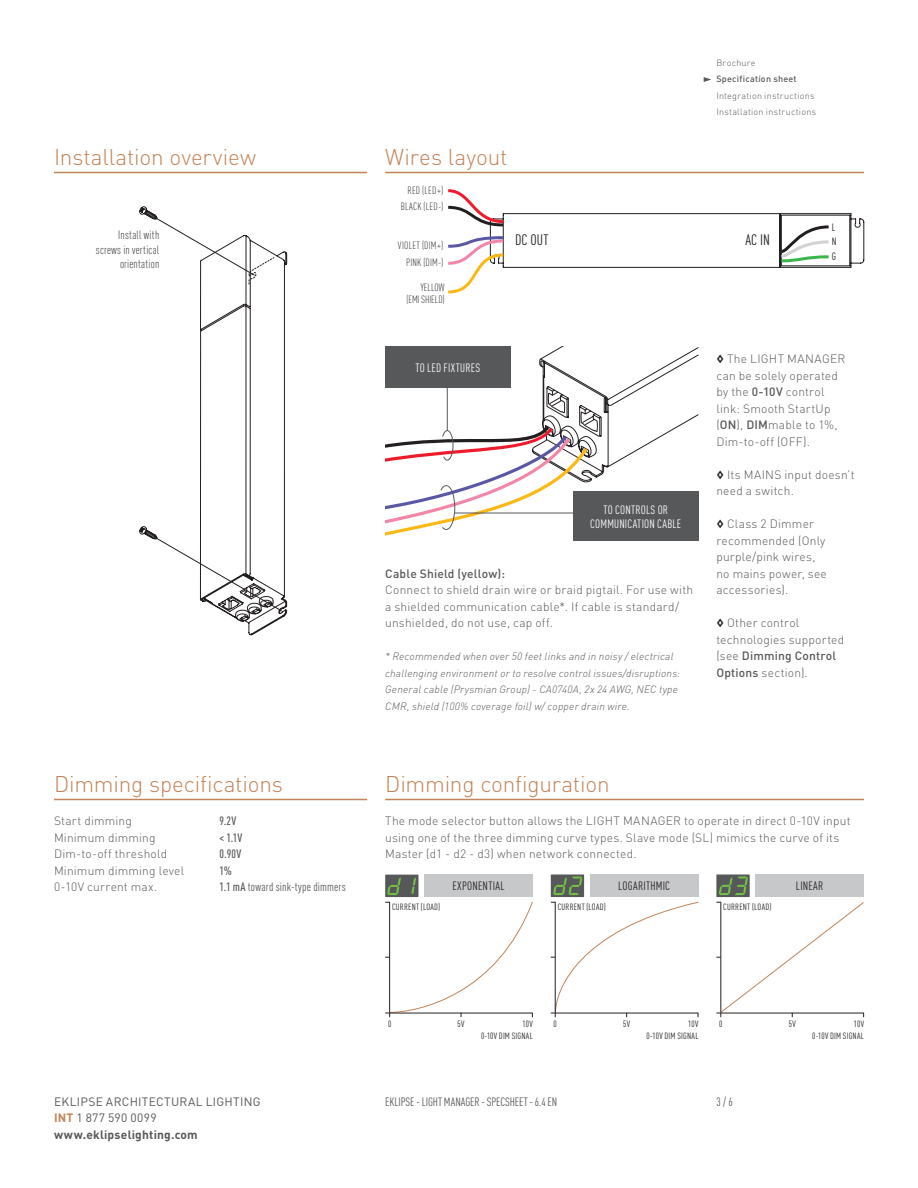
<style>
.page{position:relative;width:918px;height:1188px;background:#fff}
.page>*{position:absolute;margin:0;border:0;box-sizing:border-box;transform-origin:0 0}
.Paragraph_titles{font:300 22.5px "DINOT";letter-spacing:-.005em;color:#c28458}
.Out_of_grid{font:condensed 15px "DINOT";letter-spacing:.01em;color:#231f20}
.Base_Text{font:300 12px/16.5px "DINOT";letter-spacing:.015em;color:#57585a}
.Base_Text-2{font:condensed 12px "DINOT";letter-spacing:.005em;color:#57585a}
.Out_of_grid-2{font:condensed 12px/14.4px "DINOT";letter-spacing:.015em;color:#fff;text-align:center}
.Out_of_grid-3{font:300 condensed 12px/14.4px "DINOT";letter-spacing:.02em;color:#231f20;text-align:right}
.t1{font:700 12px/16.5px "DINOT";letter-spacing:.015em;color:#57585a}
.t2{font:12px "DINOT";letter-spacing:.025em;color:#57585a}
.Out_of_grid-4{font:condensed 12px "DINOT";letter-spacing:.025em;color:#231f20}
.Base_Text-3{font:500 12px "DINOT";letter-spacing:.015em;color:#57585a}
.Base_Text-4{font:500 condensed 12px "DINOT";letter-spacing:.025em;color:#57585a}
.Base_Text-5{font:italic 300 10.5px/16.5px "DINOT";letter-spacing:.02em;color:#57585a}
.Out_of_grid-5{font:300 condensed 10.5px "DINOT";letter-spacing:.02em;color:#231f20}
.Out_of_grid-6{font:300 condensed 10.5px "DINOT";letter-spacing:-.005em;color:#231f20}
.Out_of_grid-7{font:condensed 10.5px "DINOT";color:#231f20}
.Out_of_grid-8{font:condensed 9px "DINOT";letter-spacing:.025em;color:#231f20}
.t3{font:300 9px/16.5px "DINOT";letter-spacing:.025em;color:#57585a}
.t4{font:500 9px "DINOT";letter-spacing:.025em;color:#57585a}
.s1{font-weight:700;color:#231f20}
.s2{font-weight:500}
.s3{color:#c28458}
.s4{font-weight:400}
</style>
<div class="page">
<svg style="left:139px;top:206px;width:149px;height:430px"></svg>
<svg style="left:448px;top:189px;width:416px;height:105px"></svg>
<svg style="left:704px;top:77px;width:7px;height:5px"></svg>
<hr style="left:54px;top:172px;width:313px;height:1px;background:#c28458">
<hr style="left:385px;top:172px;width:479px;height:1px;background:#c28458">
<hr style="left:385px;top:799px;width:479px;height:1px;background:#c28458">
<svg style="left:385px;top:901px;width:148px;height:116px"></svg>
<div style="left:424px;top:875px;width:109px;height:22px;background:#c7c8ca"></div>
<div style="left:385px;top:875px;width:33px;height:22px;background:#57585a"></div>
<svg style="left:411px;top:877px;width:5px;height:17px"></svg>
<svg style="left:387px;top:877px;width:14px;height:18px"></svg>
<svg style="left:551px;top:901px;width:148px;height:116px"></svg>
<div style="left:590px;top:875px;width:108px;height:22px;background:#c7c8ca"></div>
<div style="left:551px;top:874px;width:33px;height:23px;background:#57585a"></div>
<svg style="left:553px;top:876px;width:29px;height:19px"></svg>
<svg style="left:716px;top:901px;width:149px;height:116px"></svg>
<div style="left:755px;top:875px;width:109px;height:22px;background:#c7c8ca"></div>
<div style="left:716px;top:874px;width:34px;height:23px;background:#57585a"></div>
<svg style="left:719px;top:876px;width:29px;height:19px"></svg>
<div style="left:385px;top:346px;width:125px;height:42px;background:#57585a"></div>
<div style="left:573px;top:492px;width:125px;height:49px;background:#57585a"></div>
<svg style="left:385px;top:347px;width:313px;height:189px"></svg>
<hr style="left:54px;top:799px;width:313px;height:1px;background:#c28458">
<p class="t3" style="left:716px;top:54px;width:41px">Brochure</p>
<p class="t4" style="left:716px;top:73px;width:82px">Specification sheet</p>
<p class="t3" style="left:716px;top:87px;width:101px">Integration instructions<br>Installation instructions</p>
<p class="Paragraph_titles" style="left:54px;top:143px;width:204px">Installation overview</p>
<p class="Paragraph_titles" style="left:385px;top:143px;width:124px">Wires layout</p>
<p class="Out_of_grid-3" style="left:96px;top:228px;width:65px">Install with screws in vertical orientation</p>
<p class="Out_of_grid-5" style="left:407px;top:184px;width:38px">RED (LED+)</p>
<p class="Out_of_grid-5" style="left:401px;top:201px;width:44px">BLACK (LED-)</p>
<p class="Out_of_grid-5" style="left:398px;top:240px;width:47px">VIOLET (DIM+)</p>
<p class="Out_of_grid-5" style="left:421px;top:281px;width:25px">YELLOW</p>
<p class="Out_of_grid-6" style="left:406px;top:294px;width:40px">(EMI SHIELD)</p>
<p class="Out_of_grid-5" style="left:406px;top:256px;width:39px">PINK (DIM-)</p>
<p class="Out_of_grid" style="left:515px;top:231px;width:35px">DC OUT</p>
<p class="Out_of_grid" style="left:745px;top:231px;width:26px">AC IN</p>
<p class="Out_of_grid-7" style="left:832px;top:221px;width:5px">L</p>
<p class="Out_of_grid-7" style="left:832px;top:236px;width:6px">N</p>
<p class="Out_of_grid-7" style="left:832px;top:250px;width:6px">G</p>
<p class="Out_of_grid-2" style="left:416px;top:361px;width:66px">TO LED FIXTURES</p>
<p class="Base_Text" style="left:716px;top:350px;width:131px"><span class="s1">◊</span> The LIGHT MANAGER can be solely operated by the <span class="s2">0-10V</span> control link: Smooth StartUp (<span class="s2">ON</span>), <span class="s2">DIM</span>mable to 1%,<br>Dim‑to‑off (OFF).</p>
<p class="Base_Text" style="left:716px;top:466px;width:140px"><span class="s1">◊</span> Its MAINS input doesn’t need a switch.</p>
<p class="Paragraph_titles" style="left:54px;top:770px;width:231px">Dimming specifications</p>
<p class="Base_Text" style="left:54px;top:812px;width:80px">Start dimming</p>
<p class="Base_Text" style="left:54px;top:845px;width:115px">Dim-to-off threshold</p>
<p class="Base_Text" style="left:54px;top:829px;width:103px">Minimum dimming</p>
<p class="Base_Text" style="left:54px;top:862px;width:132px">Minimum dimming level</p>
<p class="Base_Text" style="left:54px;top:878px;width:105px">0-10V current max.</p>
<p class="Base_Text-4" style="left:220px;top:814px;width:18px">9.2V</p>
<p class="Base_Text-4" style="left:220px;top:847px;width:23px">0.90V</p>
<p class="Base_Text-4" style="left:220px;top:830px;width:24px">&lt; 1.1V</p>
<p class="Base_Text-4" style="left:220px;top:863px;width:14px">1%</p>
<p class="Base_Text-2" style="left:220px;top:880px;width:128px"><span class="s2">1.1 mA</span> toward sink-type dimmers</p>
<p class="Out_of_grid-2" style="left:590px;top:502px;width:93px">TO CONTROLS OR<br>COMMUNICATION CABLE</p>
<p class="Base_Text-3" style="left:385px;top:566px;width:121px">Cable Shield (yellow):</p>
<p class="Base_Text" style="left:385px;top:581px;width:309px">Connect to shield drain wire or braid pigtail. For use with a shielded communication cable*. If cable is standard/ unshielded, do not use, cap off.</p>
<p class="Base_Text-5" style="left:385px;top:648px;width:296px">* Recommended when over 50 feet links and in noisy / electrical challenging environment or to resolve control issues/disruptions:<br>General cable (Prysmian Group) - CA0740A, 2x 24 AWG, NEC type CMR, shield (100% coverage foil) w/ copper drain wire.</p>
<p class="Base_Text" style="left:716px;top:515px;width:112px"><span class="s1">◊</span> Class 2 Dimmer recommended (Only purple/pink wires, no mains power, see accessories).</p>
<p class="Base_Text" style="left:716px;top:614px;width:129px"><span class="s1">◊</span> Other control technologies supported (see <span class="s2">Dimming Control<br>Options</span> section).</p>
<p class="Paragraph_titles" style="left:385px;top:770px;width:226px">Dimming configuration</p>
<p class="Base_Text" style="left:385px;top:812px;width:467px">The mode selector button allows the LIGHT MANAGER to operate in direct 0-10V input using one of the three dimming curve types. Slave mode (SL) mimics the curve of its<br>Master (d1 - d2 - d3) when network connected.</p>
<p class="Out_of_grid-8" style="left:392px;top:901px;width:50px">CURRENT (LOAD)</p>
<p class="Out_of_grid-4" style="left:452px;top:879px;width:54px">EXPONENTIAL</p>
<p class="Out_of_grid-8" style="left:558px;top:901px;width:50px">CURRENT (LOAD)</p>
<p class="Out_of_grid-4" style="left:618px;top:879px;width:53px">LOGARITHMIC</p>
<p class="Out_of_grid-8" style="left:723px;top:901px;width:50px">CURRENT (LOAD)</p>
<p class="Out_of_grid-4" style="left:796px;top:879px;width:29px">LINEAR</p>
<p class="Out_of_grid-8" style="left:388px;top:1018px;width:5px">0</p>
<p class="Out_of_grid-8" style="left:458px;top:1018px;width:9px">5V</p>
<p class="Out_of_grid-8" style="left:523px;top:1018px;width:12px">10V</p>
<p class="Out_of_grid-8" style="left:481px;top:1030px;width:53px">0-10V DIM SIGNAL</p>
<p class="Out_of_grid-8" style="left:554px;top:1018px;width:5px">0</p>
<p class="Out_of_grid-8" style="left:623px;top:1018px;width:9px">5V</p>
<p class="Out_of_grid-8" style="left:688px;top:1018px;width:12px">10V</p>
<p class="Out_of_grid-8" style="left:647px;top:1030px;width:53px">0-10V DIM SIGNAL</p>
<p class="Out_of_grid-8" style="left:719px;top:1018px;width:5px">0</p>
<p class="Out_of_grid-8" style="left:789px;top:1018px;width:9px">5V</p>
<p class="Out_of_grid-8" style="left:854px;top:1018px;width:12px">10V</p>
<p class="Out_of_grid-8" style="left:812px;top:1030px;width:53px">0-10V DIM SIGNAL</p>
<p class="t2" style="left:54px;top:1094px;width:208px">EKLIPSE ARCHITECTURAL LIGHTING</p>
<p class="Base_Text-2" style="left:716px;top:1094px;width:18px">3 / 6</p>
<p class="t1" style="left:54px;top:1109px;width:145px"><span class="s3">INT</span> <span class="s4">1 877 590 0099 </span>www.eklipselighting.com</p>
<p class="Base_Text-2" style="left:385px;top:1094px;width:173px">EKLIPSE - LIGHT MANAGER - SPECSHEET - 6.4 EN</p>
</div>
